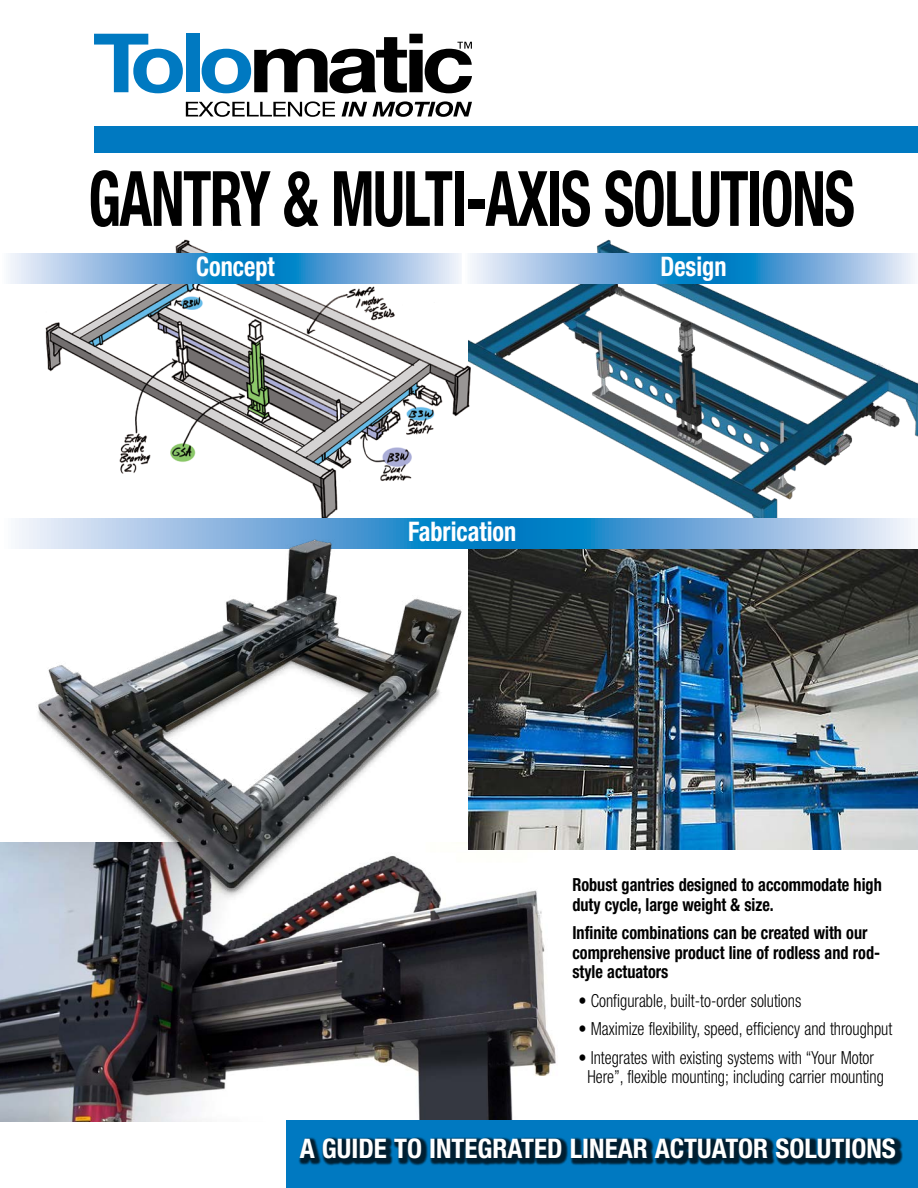
<style>
.page{position:relative;width:918px;height:1188px;background:#fff}
.page>*{position:absolute;margin:0;border:0;box-sizing:border-box;transform-origin:0 0}
.t1{font:700 condensed 76.5px "Helvetica Neue LT Std";letter-spacing:-.025em;color:#000;scale:.77 1}
.t2{font:700 condensed 27px "Helvetica Neue LT Std";color:#fff}
.t3{font:700 condensed 27px "Helvetica Neue LT Std";color:#fff;scale:.9 1}
.t4{font:300 condensed 18px/19.5px "Helvetica Neue LT Std";color:#000;text-align:center;scale:.9 1}
.t5{font:700 condensed 18px/19.5px "Helvetica Neue LT Std";color:#000;scale:.9 1}
</style>
<div class="page">
<img style="left:31px;top:239px;width:437px;height:279px">
<img style="left:468px;top:239px;width:450px;height:279px">
<img style="left:0;top:890px;width:556px;height:231px">
<div style="left:94px;top:126px;width:824px;height:27px;background:#0079c1"></div>
<svg style="left:8px;top:254px;width:455px;height:30px;background:#72aedc"></svg>
<svg style="left:463px;top:254px;width:455px;height:30px;background:#75b0dc"></svg>
<div style="left:287px;top:1120px;width:631px;height:68px;background:#0079c1"></div>
<div style="left:298px;top:1136px;width:605px;height:30px;background:#000;opacity:.75"></div>
<svg style="left:186px;top:101px;width:149px;height:16px"></svg>
<svg style="left:342px;top:101px;width:130px;height:16px"></svg>
<svg style="left:94px;top:34px;width:89px;height:59px"></svg>
<div style="left:186px;top:34px;width:13px;height:58px;background:#0079c1"></div>
<svg style="left:202px;top:34px;width:270px;height:59px"></svg>
<img style="left:494px;top:548px;width:424px;height:302px">
<svg style="left:15px;top:518px;width:896px;height:30px;background:#70addb"></svg>
<img style="left:0;top:530px;width:494px;height:370px">
<h1 class="t1" style="left:88px;top:152px;width:997px">GANTRY &amp; MULTI-AXIS SOLUTIONS</h1>
<h2 class="t3" style="left:196px;top:250px;width:89px">Concept</h2>
<h2 class="t3" style="left:660px;top:250px;width:75px">Design</h2>
<h2 class="t3" style="left:408px;top:515px;width:122px">Fabrication</h2>
<p class="t5" style="left:572px;top:875px;width:345px">Robust gantries designed to accommodate high duty cycle, large weight &amp; size.</p>
<p class="t5" style="left:572px;top:923px;width:343px">Infinite combinations can be created with our comprehensive product line of rodless and rod&shy;style actuators</p>
<p class="t4" style="left:578px;top:990px;width:249px">• Configurable, built-to-order solutions</p>
<p class="t4" style="left:578px;top:1019px;width:350px">• Maximize flexibility, speed, efficiency and throughput</p>
<p class="t4" style="left:578px;top:1047px;width:341px">• Integrates with existing systems with “Your Motor<br>Here”, flexible mounting; including carrier mounting</p>
<h2 class="t2" style="left:300px;top:1132px;width:598px">A GUIDE TO INTEGRATED LINEAR ACTUATOR SOLUTIONS</h2>
</div>
